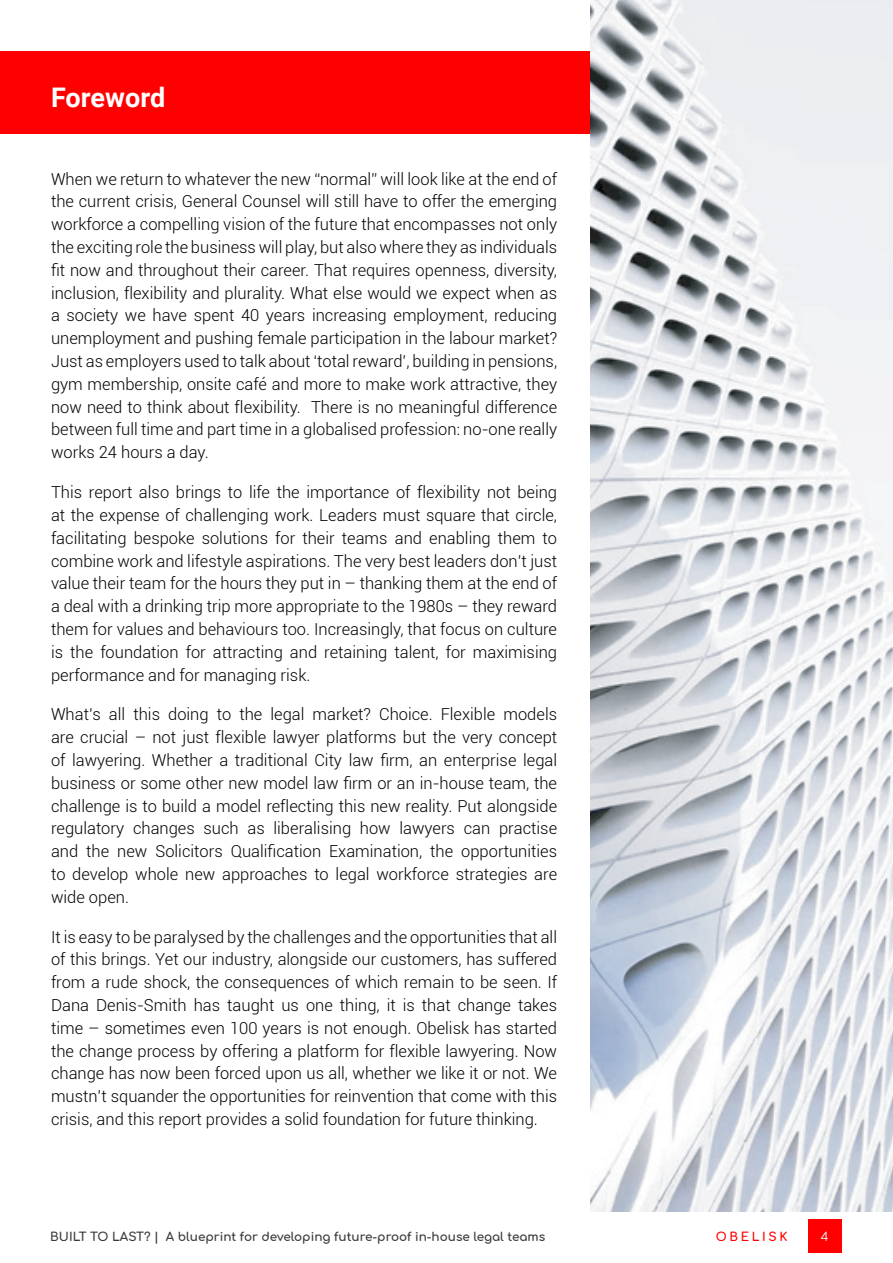
<style>
.page{position:relative;width:893px;height:1263px;background:#fff}
.page>*{position:absolute;margin:0;border:0;box-sizing:border-box;transform-origin:0 0}
.t1{font:700 27px "Roboto";color:#fff}
.t2{font:300 16.5px/22.8px "Roboto";color:#000;text-align:justify}
.t3{font:700 12px "Comfortaa";color:#3b3838}
.t4{font:700 12px "Comfortaa";letter-spacing:.22em;color:#f00}
.t5{font:12px "Comfortaa";color:#fff}
</style>
<div class="page">
<div style="left:808px;top:1219px;width:33px;height:33px;background:#f00"></div>
<div style="left:0;top:51px;width:842px;height:83px;background:#f00"></div>
<img style="left:591px;top:0;width:302px;height:1212px">
<h1 class="t1" style="left:51px;top:78px;width:116px">Foreword</h1>
<p class="t2" style="left:51px;top:167px;width:508px">When we return to whatever the new “normal” will look like at the end of the current crisis, General Counsel will still have to offer the emerging workforce a compelling vision of the future that encompasses not only the exciting role the business will play, but also where they as individuals fit now and throughout their career. That requires openness, diversity, inclusion, flexibility and plurality. What else would we expect when as a society we have spent 40 years increasing employment, reducing unemployment and pushing female participation in the labour market?<br>Just as employers used to talk about ‘total reward’, building in pensions, gym membership, onsite café and more to make work attractive, they now need to think about flexibility. There is no meaningful difference between full time and part time in a globalised profession: no-one really works 24 hours a day.</p>
<p class="t2" style="left:51px;top:480px;width:508px">This report also brings to life the importance of flexibility not being at the expense of challenging work. Leaders must square that circle, facilitating bespoke solutions for their teams and enabling them to combine work and lifestyle aspirations. The very best leaders don’t just value their team for the hours they put in – thanking them at the end of a deal with a drinking trip more appropriate to the 1980s – they reward them for values and behaviours too. Increasingly, that focus on culture is the foundation for attracting and retaining talent, for maximising performance and for managing risk.</p>
<p class="t2" style="left:51px;top:702px;width:508px">What’s all this doing to the legal market? Choice. Flexible models are crucial – not just flexible lawyer platforms but the very concept of lawyering. Whether a traditional City law firm, an enterprise legal business or some other new model law firm or an in-house team, the challenge is to build a model reflecting this new reality. Put alongside regulatory changes such as liberalising how lawyers can practise and the new Solicitors Qualification Examination, the opportunities to develop whole new approaches to legal workforce strategies are wide open.</p>
<p class="t2" style="left:51px;top:925px;width:508px">It is easy to be paralysed by the challenges and the opportunities that all of this brings. Yet our industry, alongside our customers, has suffered from a rude shock, the consequences of which remain to be seen. If Dana Denis-Smith has taught us one thing, it is that change takes time – sometimes even 100 years is not enough. Obelisk has started the change process by offering a platform for flexible lawyering. Now change has now been forced upon us all, whether we like it or not. We mustn’t squander the opportunities for reinvention that come with this crisis, and this report provides a solid foundation for future thinking.</p>
<p class="t3" style="left:50px;top:1226px;width:496px">BUILT TO LAST? | A blueprint for developing future-proof in-house legal teams</p>
<p class="t4" style="left:716px;top:1226px;width:73px">OBELISK</p>
<p class="t5" style="left:821px;top:1226px;width:9px">4</p>
</div>
